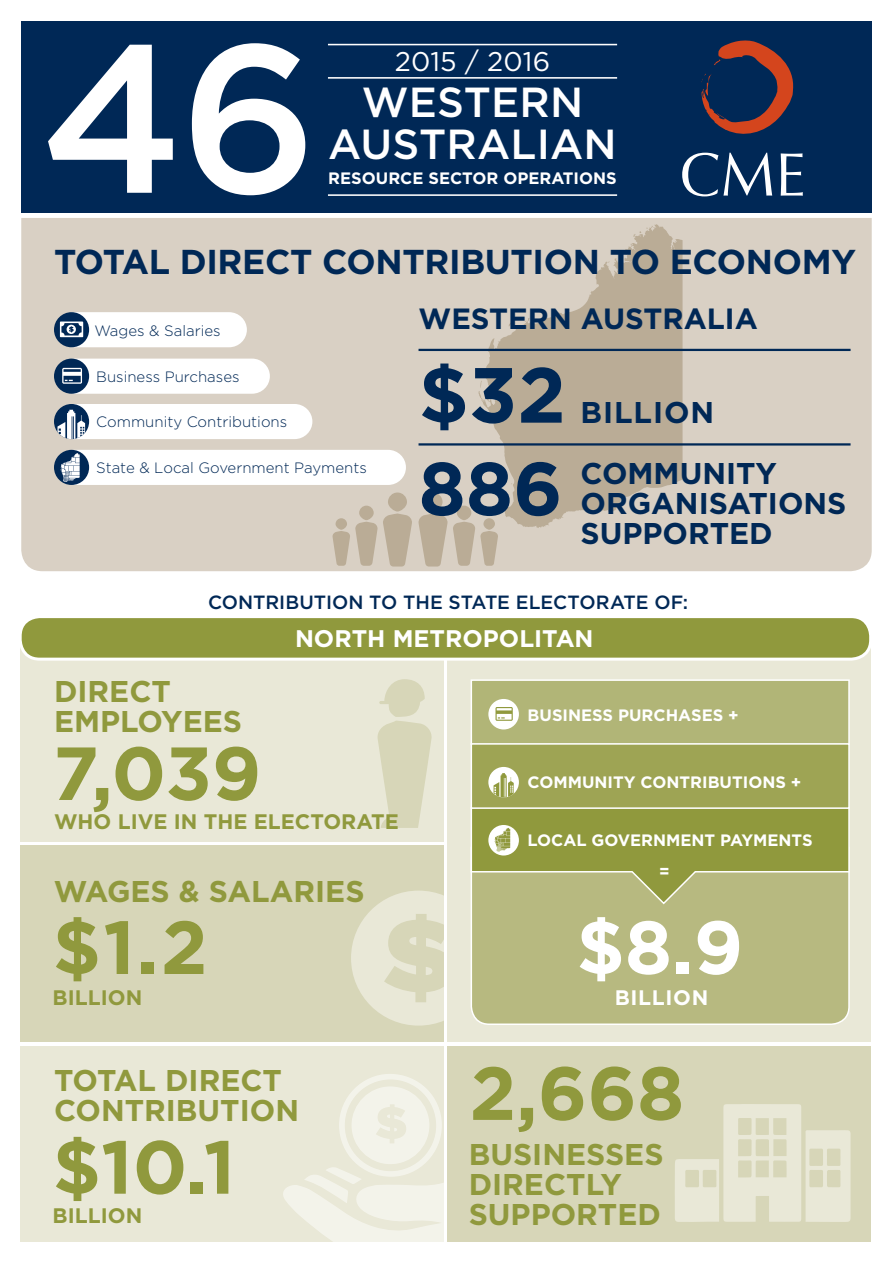
<style>
.page{position:relative;width:893px;height:1263px;background:#fff}
.page>*{position:absolute;margin:0;border:0;box-sizing:border-box;transform-origin:0 0}
.t1{font:500 210px "Gotham";color:#fff}
.t2{font:700 78px "Gotham";color:#002856}
.t3{font:700 75px "Gotham";color:#90993d}
.t4{font:700 75px "Gotham";color:#fff}
.t5{font:700 75px "Gotham";color:#002856}
.t6{font:500 42px/42px "Gotham";letter-spacing:.005em;color:#fff;text-align:center}
.t7{font:700 34.5px "Gotham";letter-spacing:-.01em;color:#002856}
.t8{font:700 30px/30px "Gotham";color:#90993d}
.t9{font:700 30px/30px "Gotham";color:#002856}
.t10{font:700 30px "Gotham";letter-spacing:.03em;color:#002856}
.t11{font:700 29.25px "Gotham";color:#002856}
.t12{font:27px "Gotham";letter-spacing:.005em;color:#fff}
.t13{font:700 24px "Gotham";color:#fff}
.t14{font:700 21px "Gotham";color:#90993d}
.t15{font:700 21px "Gotham";letter-spacing:.03em;color:#fff}
.t16{font:500 19.2px "Gotham";letter-spacing:-.005em;color:#002856}
.t17{font:700 16.5px/31px "Gotham";color:#fff}
.t18{font:300 15px "Gotham";color:#002856}
</style>
<div class="page">
<div style="left:21px;top:1046px;width:423px;height:195px;background:#e9e8d7"></div>
<svg style="left:283px;top:1074px;width:161px;height:167px"></svg>
<div style="left:448px;top:645px;width:423px;height:397px;background:#e9e8d7"></div>
<div style="left:470px;top:905px;width:380px;height:120px;background:#b7b980"></div>
<div style="left:21px;top:645px;width:423px;height:197px;background:#e9e8d7"></div>
<svg style="left:377px;top:679px;width:55px;height:149px"></svg>
<div style="left:21px;top:846px;width:423px;height:196px;background:#d7d6b8"></div>
<svg style="left:351px;top:890px;width:93px;height:135px"></svg>
<div style="left:448px;top:1046px;width:423px;height:195px;background:#d7d6b8"></div>
<svg style="left:675px;top:1104px;width:176px;height:118px"></svg>
<div style="left:471px;top:679px;width:379px;height:66px;background:#b1b577;border:2px solid #fff"></div>
<div style="left:471px;top:743px;width:379px;height:66px;background:#9ea454;border:2px solid #fff"></div>
<div style="left:488px;top:699px;width:31px;height:30px;background:#fff;border-radius:50%"></div>
<svg style="left:495px;top:707px;width:18px;height:14px"></svg>
<div style="left:488px;top:767px;width:31px;height:30px;background:#fff;border-radius:50%"></div>
<svg style="left:494px;top:773px;width:20px;height:24px"></svg>
<svg style="left:470px;top:806px;width:380px;height:99px;background:#a1a85b"></svg>
<div style="left:20px;top:617px;width:851px;height:42px;background:#90993d;border-radius:20px"></div>
<div style="left:19px;top:615px;width:853px;height:46px;border:3px solid #fff;border-radius:20px"></div>
<div style="left:21px;top:218px;width:851px;height:353px;background:#d9d0c4"></div>
<svg style="left:332px;top:492px;width:80px;height:74px;background:#cabead"></svg>
<div style="left:336px;top:518px;width:11px;height:12px;background:#baac96;border-radius:50%"></div>
<svg style="left:418px;top:492px;width:80px;height:74px;background:#c8bcab"></svg>
<svg style="left:483px;top:518px;width:12px;height:12px"></svg>
<div style="left:21px;top:21px;width:851px;height:192px;background:#002856"></div>
<hr style="left:328px;top:77px;width:289px;height:2px;background:#fff">
<hr style="left:328px;top:44px;width:289px;height:1px;background:#fff">
<hr style="left:328px;top:194px;width:289px;height:2px;background:#fff">
<svg style="left:478px;top:224px;width:205px;height:304px;background:#c4b8a6"></svg>
<hr style="left:418px;top:443px;width:432px;height:3px;background:#002856">
<hr style="left:418px;top:349px;width:432px;height:2px;background:#002856">
<svg style="left:54px;top:312px;width:35px;height:35px"></svg>
<svg style="left:60px;top:312px;width:187px;height:35px"></svg>
<div style="left:54px;top:359px;width:35px;height:35px;background:#002856;border-radius:50%"></div>
<svg style="left:62px;top:359px;width:208px;height:35px"></svg>
<svg style="left:54px;top:404px;width:35px;height:35px"></svg>
<svg style="left:57px;top:404px;width:255px;height:35px"></svg>
<div style="left:54px;top:450px;width:35px;height:35px;background:#002856;border-radius:50%"></div>
<svg style="left:60px;top:450px;width:346px;height:35px"></svg>
<svg style="left:682px;top:153px;width:121px;height:43px"></svg>
<svg style="left:701px;top:40px;width:93px;height:94px"></svg>
<h1 class="t1" style="left:40px;top:-19px;width:279px">46</h1>
<h3 class="t12" style="left:395px;top:45px;width:157px">2015 / 2016</h3>
<h3 class="t6" style="left:328px;top:81px;width:290px">WESTERN<br>AUSTRALIAN</h3>
<p class="t17" style="left:328px;top:162px;width:290px">RESOURCE SECTOR OPERATIONS</p>
<h3 class="t7" style="left:54px;top:239px;width:804px">TOTAL DIRECT CONTRIBUTION TO ECONOMY</h3>
<p class="t18" style="left:94px;top:321px;width:128px">Wages &amp; Salaries</p>
<p class="t18" style="left:96px;top:367px;width:145px">Business Purchases</p>
<p class="t18" style="left:96px;top:412px;width:193px">Community Contributions</p>
<p class="t18" style="left:96px;top:458px;width:272px">State &amp; Local Government Payments</p>
<h3 class="t11" style="left:418px;top:299px;width:341px">WESTERN AUSTRALIA</h3>
<h2 class="t2" style="left:418px;top:343px;width:149px">$32</h2>
<h3 class="t5" style="left:418px;top:439px;width:146px">886</h3>
<h3 class="t10" style="left:580px;top:392px;width:135px">BILLION</h3>
<h3 class="t9" style="left:580px;top:458px;width:267px">COMMUNITY<br>ORGANISATIONS<br>SUPPORTED</h3>
<p class="t16" style="left:208px;top:590px;width:482px">CONTRIBUTION TO THE STATE ELECTORATE OF:</p>
<h3 class="t8" style="left:54px;top:676px;width:190px">DIRECT<br>EMPLOYEES</h3>
<h3 class="t3" style="left:53px;top:724px;width:210px">7,039</h3>
<h3 class="t13" style="left:295px;top:622px;width:300px">NORTH METROPOLITAN</h3>
<p class="t17" style="left:528px;top:699px;width:213px">BUSINESS PURCHASES +</p>
<p class="t17" style="left:528px;top:766px;width:275px">COMMUNITY CONTRIBUTIONS +</p>
<p class="t14" style="left:54px;top:808px;width:346px">WHO LIVE IN THE ELECTORATE</p>
<h3 class="t8" style="left:54px;top:876px;width:312px">WAGES &amp; SALARIES</h3>
<p class="t17" style="left:659px;top:824px;width:155px;text-indent:-131px">LOCAL GOVERNMENT PAYMENTS =</p>
<h3 class="t3" style="left:53px;top:898px;width:157px">$1.2</h3>
<h3 class="t4" style="left:576px;top:898px;width:168px">$8.9</h3>
<p class="t14" style="left:53px;top:984px;width:91px">BILLION</p>
<p class="t15" style="left:615px;top:984px;width:95px">BILLION</p>
<h3 class="t8" style="left:54px;top:1066px;width:247px">TOTAL DIRECT<br>CONTRIBUTION</h3>
<h3 class="t3" style="left:53px;top:1117px;width:184px">$10.1</h3>
<p class="t14" style="left:53px;top:1201px;width:91px">BILLION</p>
<h3 class="t3" style="left:469px;top:1043px;width:216px">2,668</h3>
<h3 class="t8" style="left:469px;top:1139px;width:196px">BUSINESSES<br>DIRECTLY<br>SUPPORTED</h3>
</div>
